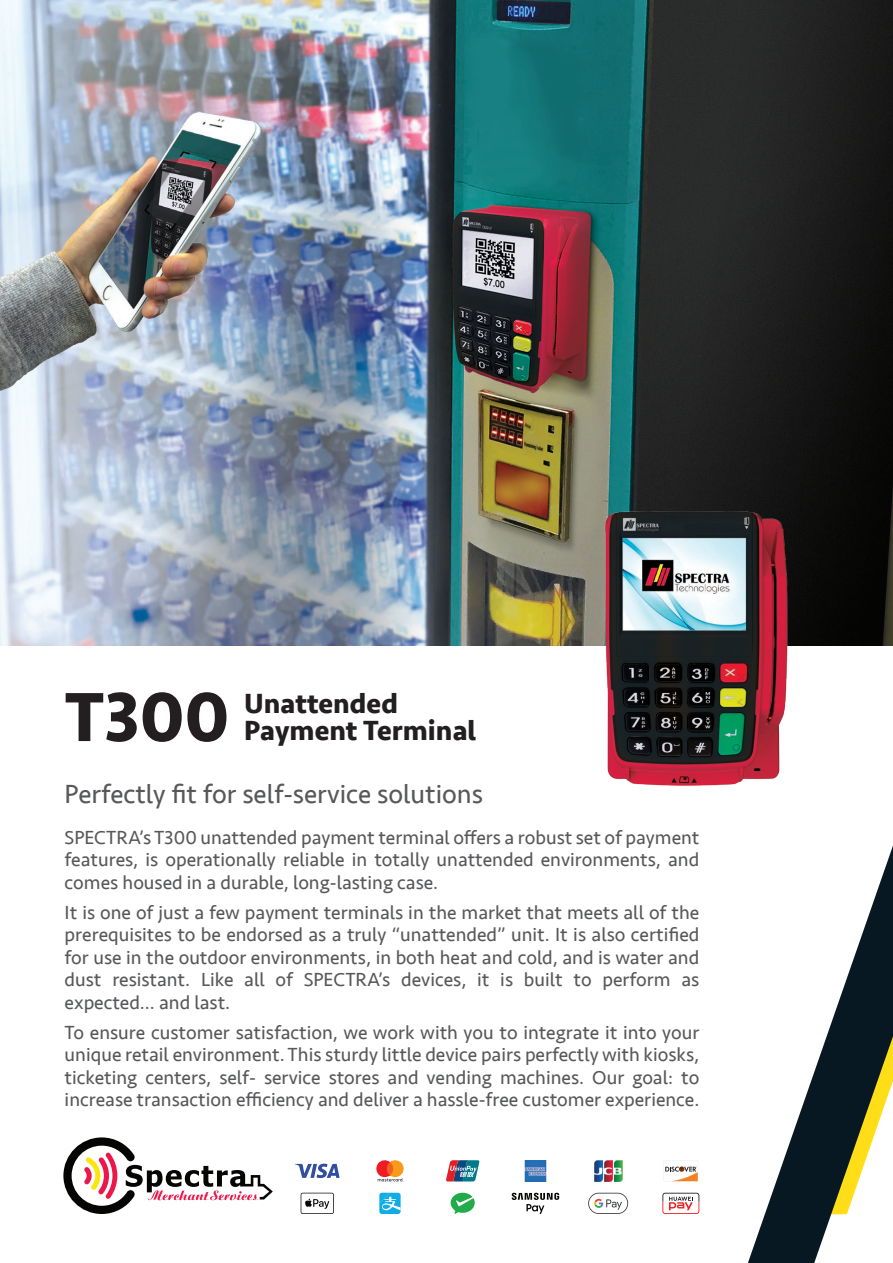
<style>
.page{position:relative;width:893px;height:1263px;background:#fff}
.page>*{position:absolute;margin:0;border:0;box-sizing:border-box;transform-origin:0 0}
.t1{font:700 72px "Seravek";color:#231f20}
.t2{font:700 28.5px/27px "Seravek";color:#231f20}
.t3{font:27px "Seravek";color:#57585a}
.t4{font:19.5px/22.5px "Seravek";color:#57585a;text-align:justify}
</style>
<div class="page">
<svg style="left:748px;top:845px;width:145px;height:418px"></svg>
<img style="left:0;top:0;width:893px;height:645px">
<img style="left:0;top:103px;width:272px;height:295px">
<img style="left:577px;top:491px;width:234px;height:295px">
<svg style="left:63px;top:1137px;width:210px;height:77px"></svg>
<svg style="left:376px;top:1160px;width:28px;height:21px"></svg>
<svg style="left:446px;top:1160px;width:34px;height:21px"></svg>
<svg style="left:301px;top:1193px;width:33px;height:21px"></svg>
<svg style="left:379px;top:1193px;width:22px;height:21px"></svg>
<svg style="left:451px;top:1193px;width:24px;height:21px"></svg>
<svg style="left:512px;top:1193px;width:47px;height:21px"></svg>
<svg style="left:664px;top:1160px;width:34px;height:21px"></svg>
<img style="left:525px;top:1160px;width:21px;height:21px">
<img style="left:594px;top:1160px;width:28px;height:21px">
<svg style="left:662px;top:1193px;width:37px;height:21px"></svg>
<svg style="left:295px;top:1164px;width:45px;height:14px"></svg>
<svg style="left:588px;top:1193px;width:40px;height:21px"></svg>
<h1 class="t1" style="left:65px;top:659px;width:166px">T300</h1>
<h2 class="t2" style="left:244px;top:690px;width:234px">Unattended<br>Payment Terminal</h2>
<h3 class="t3" style="left:65px;top:773px;width:420px">Perfectly fit for self-service solutions</h3>
<p class="t4" style="left:65px;top:826px;width:636px">SPECTRA’s T300 unattended payment terminal offers a robust set of payment features, is operationally reliable in totally unattended environments, and comes housed in a durable, long-lasting case.</p>
<p class="t4" style="left:65px;top:901px;width:636px">It is one of just a few payment terminals in the market that meets all of the prerequisites to be endorsed as a truly “unattended” unit. It is also certified for use in the outdoor environments, in both heat and cold, and is water and dust resistant. Like all of SPECTRA’s devices, it is built to perform as expected… and last.</p>
<p class="t4" style="left:65px;top:1021px;width:636px">To ensure customer satisfaction, we work with you to integrate it into your unique retail environment. This sturdy little device pairs perfectly with kiosks, ticketing centers, self- service stores and vending machines. Our goal: to increase transaction efficiency and deliver a hassle-free customer experience.</p>
</div>
